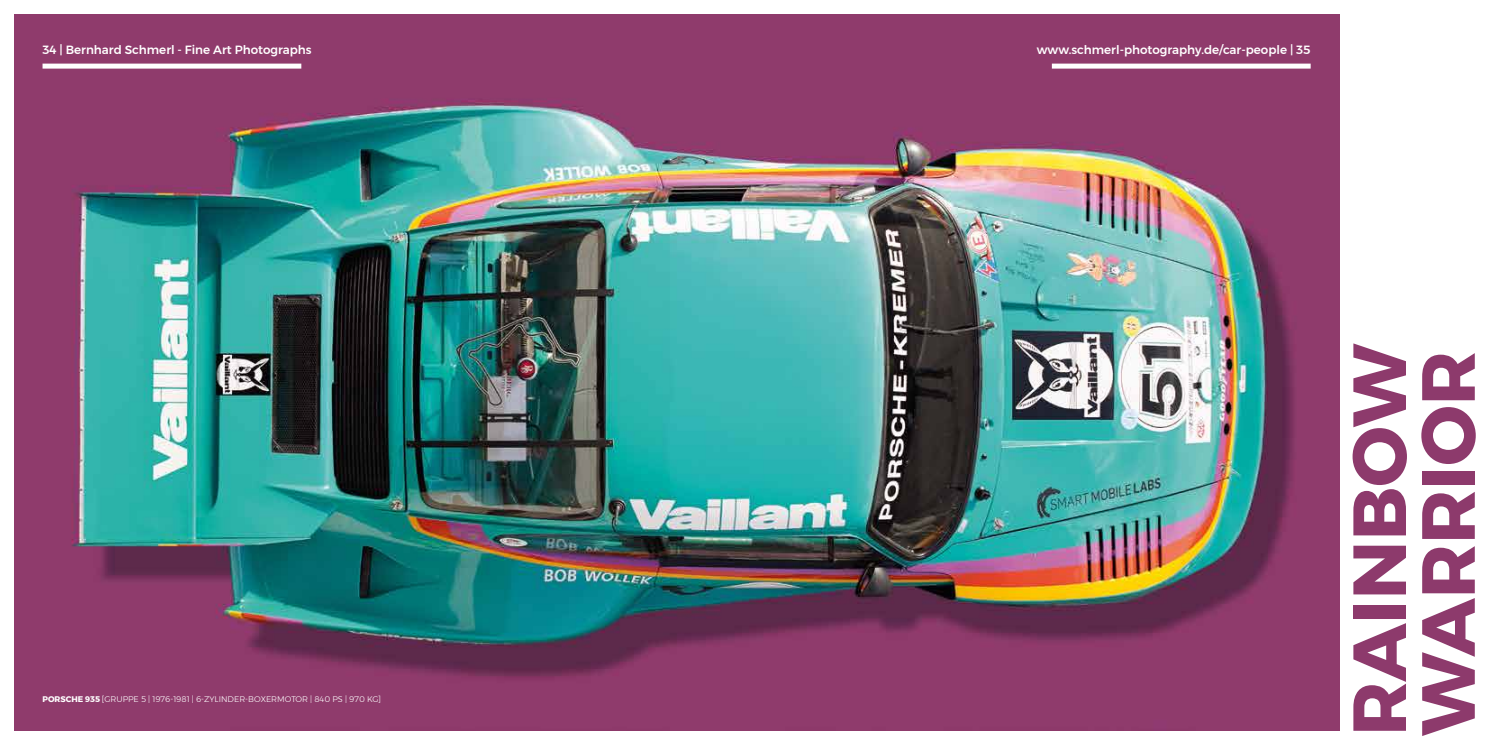
<style>
.page{position:relative;width:1489px;height:745px;background:#fff}
.page>*{position:absolute;margin:0;border:0;box-sizing:border-box;transform-origin:0 0}
.t1{font:700 75px/68.8px "Montserrat";color:#8d3a6c}
.t2{font:500 11.88px "Montserrat";color:#fff}
.t3{font:300 8.12px "Montserrat";color:#fff}
.s1{font-weight:700}
</style>
<div class="page">
<img style="left:14px;top:14px;width:1324px;height:716px">
<div style="left:43px;top:64px;width:258px;height:5px;background:#fff"></div>
<div style="left:1051px;top:64px;width:259px;height:5px;background:#fff"></div>
<p class="t2" style="left:43px;top:41px;width:270px">34 | Bernhard Schmerl - Fine Art Photographs</p>
<p class="t2" style="left:1036px;top:41px;width:275px">www.schmerl-photography.de/car-people | 35</p>
<p class="t3" style="left:43px;top:693px;width:340px"><span class="s1">PORSCHE 935</span> [GRUPPE 5 | 1976-1981 | 6-ZYLINDER-BOXERMOTOR | 840 PS | 970 KG]</p>
<h1 class="t1" style="left:1344px;top:735px;width:394px;rotate:-90deg">RAINBOW<br>WARRIOR</h1>
</div>
